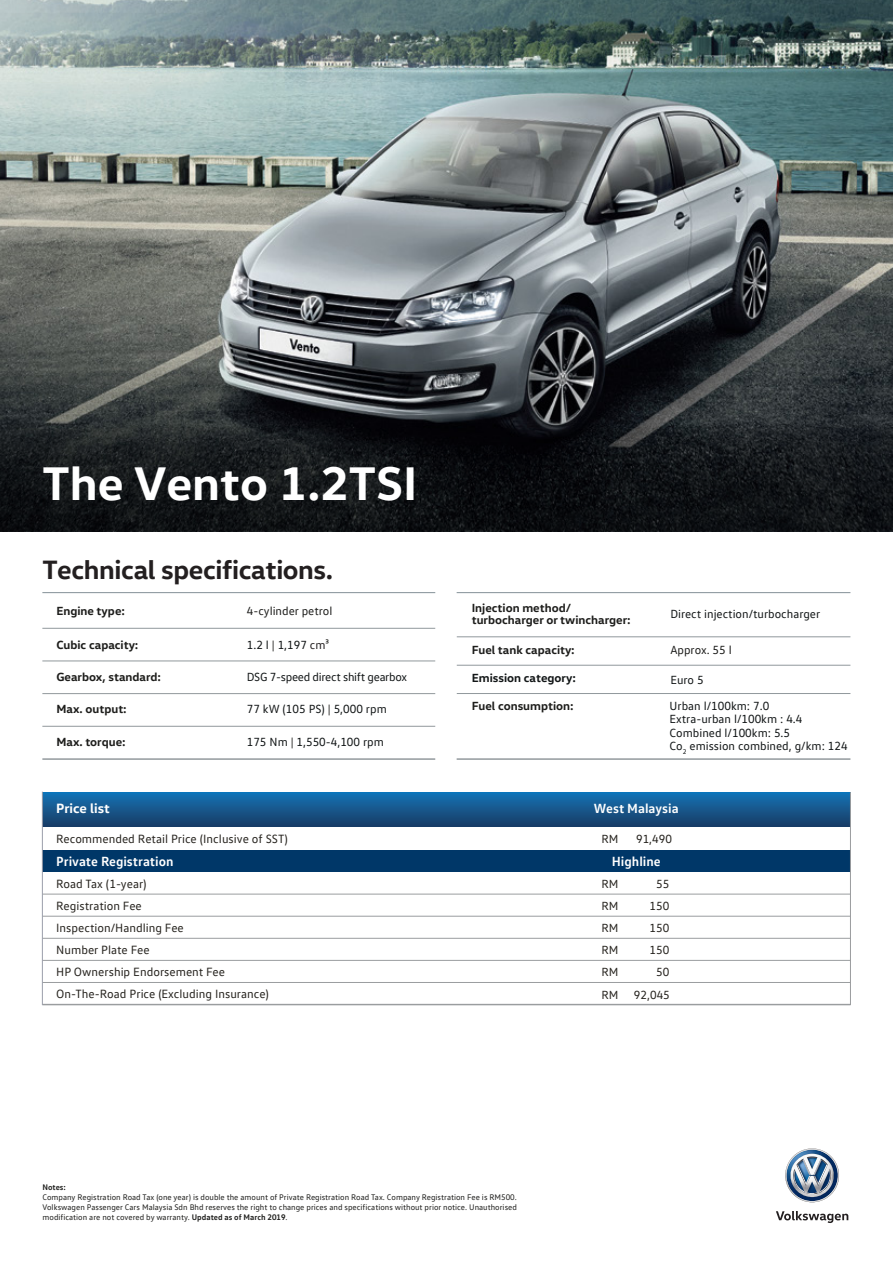
<style>
.page{position:relative;width:893px;height:1263px;background:#fff}
.page>*{position:absolute;margin:0;border:0;box-sizing:border-box;transform-origin:0 0}
.t1{font:700 48px "VW Head";color:#fff}
.t2{font:700 27px "VW Head";letter-spacing:-.015em;color:#231f20}
.t3{font:700 13.65px "VW Head";color:#fff}
.t4{font:700 13.5px "VW Text";color:#fff}
.t5{font:12.15px/22.2px "VW Text";color:#26231e}
.t6{font:12px/13.5px "VW Text";color:#121617}
.t7{font:700 12px/12px "VW Head";color:#1d1d1b}
.t8{font:12px "VW Text";color:#26231e}
.t9{font:12px "VW Text";letter-spacing:-.025em;color:#121617}
.t10{font:12px "VW Text";color:#1d1d1b}
.t11{font:700 12px "VW Head";color:#121617}
.t12{font:8.25px/9.9px "VW Text";color:#1d1d1b;text-align:justify}
.t13{font:700 8.25px "VW Text";color:#1d1d1b}
.s1{color:#1d1d1b}
.s2{color:#231f20}
.s3{font-weight:700}
</style>
<div class="page">
<img style="left:0;top:0;width:893px;height:422px">
<svg style="left:0;top:422px;width:893px;height:110px;background:#121518"></svg>
<div style="left:42px;top:792px;width:808px;height:34px;background:linear-gradient(to bottom,#1374b7,#193e68)"></div>
<div style="left:42px;top:851px;width:808px;height:21px;background:#003768"></div>
<hr style="left:42px;top:894px;width:808px;height:1px;background:#9a9d9f">
<hr style="left:42px;top:916px;width:808px;height:1px;background:#9a9d9f">
<hr style="left:42px;top:938px;width:808px;height:1px;background:#9a9d9f">
<hr style="left:42px;top:960px;width:808px;height:1px;background:#9a9d9f">
<hr style="left:42px;top:982px;width:808px;height:1px;background:#9a9d9f">
<hr style="left:42px;top:1004px;width:808px;height:1px;background:#9a9d9f">
<hr style="left:42px;top:792px;width:1px;height:213px;background:#9b9eaa">
<hr style="left:850px;top:792px;width:1px;height:213px;background:#9a9c9e">
<hr style="left:42px;top:758px;width:393px;height:2px;background:#91989c">
<hr style="left:42px;top:726px;width:393px;height:1px;background:#91989c">
<hr style="left:42px;top:693px;width:393px;height:1px;background:#91989c">
<hr style="left:42px;top:660px;width:393px;height:1px;background:#91989c">
<hr style="left:42px;top:628px;width:393px;height:1px;background:#91989c">
<hr style="left:457px;top:636px;width:393px;height:1px;background:#91989c">
<hr style="left:457px;top:665px;width:393px;height:1px;background:#91989c">
<hr style="left:457px;top:693px;width:393px;height:1px;background:#91989c">
<hr style="left:457px;top:758px;width:393px;height:2px;background:#91989c">
<hr style="left:42px;top:592px;width:393px;height:1px;background:#839097">
<hr style="left:457px;top:592px;width:393px;height:1px;background:#839097">
<svg style="left:785px;top:1148px;width:54px;height:54px"></svg>
<svg style="left:776px;top:1211px;width:72px;height:12px"></svg>
<h1 class="t1" style="left:43px;top:452px;width:376px">The Vento 1.2TSI</h1>
<h2 class="t2" style="left:42px;top:552px;width:292px">Technical specifications.</h2>
<h3 class="t7" style="left:56px;top:604px;width:70px">Engine type:</h3>
<h3 class="t10" style="left:247px;top:603px;width:87px">4-cylinder petrol</h3>
<h3 class="t7" style="left:56px;top:638px;width:83px">Cubic capacity:</h3>
<h3 class="t6" style="left:247px;top:638px;width:84px">1.2 l <span class="s1">|</span> 1,197 <span class="s2">cm</span><span class="s1">³</span></h3>
<h3 class="t7" style="left:56px;top:670px;width:106px">Gearbox, standard:</h3>
<h3 class="t9" style="left:247px;top:669px;width:162px">DSG 7-speed direct shift gearbox</h3>
<h3 class="t7" style="left:56px;top:702px;width:72px">Max. output:</h3>
<h3 class="t6" style="left:247px;top:702px;width:142px">77 kW (105 PS) <span class="s1">|</span> 5,000 rpm</h3>
<h3 class="t7" style="left:56px;top:735px;width:71px">Max. torque:</h3>
<h3 class="t6" style="left:247px;top:735px;width:139px">175 Nm <span class="s1">|</span> 1,550-4,100 rpm</h3>
<h3 class="t3" style="left:56px;top:799px;width:55px">Price list</h3>
<h3 class="t5" style="left:56px;top:827px;width:233px">Recommended Retail Price (Inclusive of SST)</h3>
<h3 class="t5" style="left:56px;top:872px;width:214px">Road Tax (1-year)<br>Registration Fee<br>Inspection/Handling Fee<br>Number Plate Fee<br>HP Ownership Endorsement Fee<br>On-The-Road Price (Excluding Insurance)</h3>
<h3 class="t4" style="left:56px;top:852px;width:119px">Private Registration</h3>
<h3 class="t7" style="left:472px;top:601px;width:160px">Injection method/ turbocharger or twincharger:</h3>
<h3 class="t7" style="left:472px;top:643px;width:105px">Fuel tank capacity:</h3>
<h3 class="t11" style="left:472px;top:670px;width:106px">Emission category:</h3>
<h3 class="t7" style="left:472px;top:699px;width:103px">Fuel consumption:</h3>
<h3 class="t6" style="left:670px;top:606px;width:151px">Direct injection/turbocharger</h3>
<h3 class="t10" style="left:670px;top:643px;width:63px">Approx. 55 l</h3>
<h3 class="t6" style="left:670px;top:672px;width:35px">Euro 5</h3>
<h3 class="t6" style="left:670px;top:699px;width:180px">Urban l/100km: 7.0<br>Extra-urban l/100km : 4.4<br>Combined l/100km: 5.5<br>Co<sub>2</sub> emission combined, g/km: 124</h3>
<h3 class="t4" style="left:594px;top:799px;width:87px">West Malaysia</h3>
<h3 class="t8" style="left:601px;top:831px;width:18px">RM</h3>
<h3 class="t8" style="left:636px;top:831px;width:37px">91,490</h3>
<h3 class="t4" style="left:612px;top:852px;width:50px">Highline</h3>
<h3 class="t8" style="left:601px;top:876px;width:18px">RM</h3>
<h3 class="t8" style="left:656px;top:876px;width:15px">55</h3>
<h3 class="t8" style="left:601px;top:898px;width:18px">RM</h3>
<h3 class="t8" style="left:649px;top:898px;width:21px">150</h3>
<h3 class="t8" style="left:601px;top:920px;width:18px">RM</h3>
<h3 class="t8" style="left:649px;top:920px;width:21px">150</h3>
<h3 class="t8" style="left:601px;top:943px;width:18px">RM</h3>
<h3 class="t8" style="left:649px;top:943px;width:21px">150</h3>
<h3 class="t8" style="left:601px;top:965px;width:18px">RM</h3>
<h3 class="t8" style="left:656px;top:965px;width:15px">50</h3>
<h3 class="t8" style="left:601px;top:987px;width:18px">RM</h3>
<h3 class="t8" style="left:634px;top:987px;width:37px">92,045</h3>
<p class="t13" style="left:43px;top:1182px;width:25px">Notes:</p>
<p class="t12" style="left:43px;top:1192px;width:476px">Company Registration Road Tax (one year) is double the amount of Private Registration Road Tax. Company Registration Fee is RM500.<br>Volkswagen Passenger Cars Malaysia Sdn Bhd reserves the right to change prices and specifications without prior notice. Unauthorised modification are not covered by warranty. <span class="s3">Updated as of March 2019</span>.</p>
</div>
